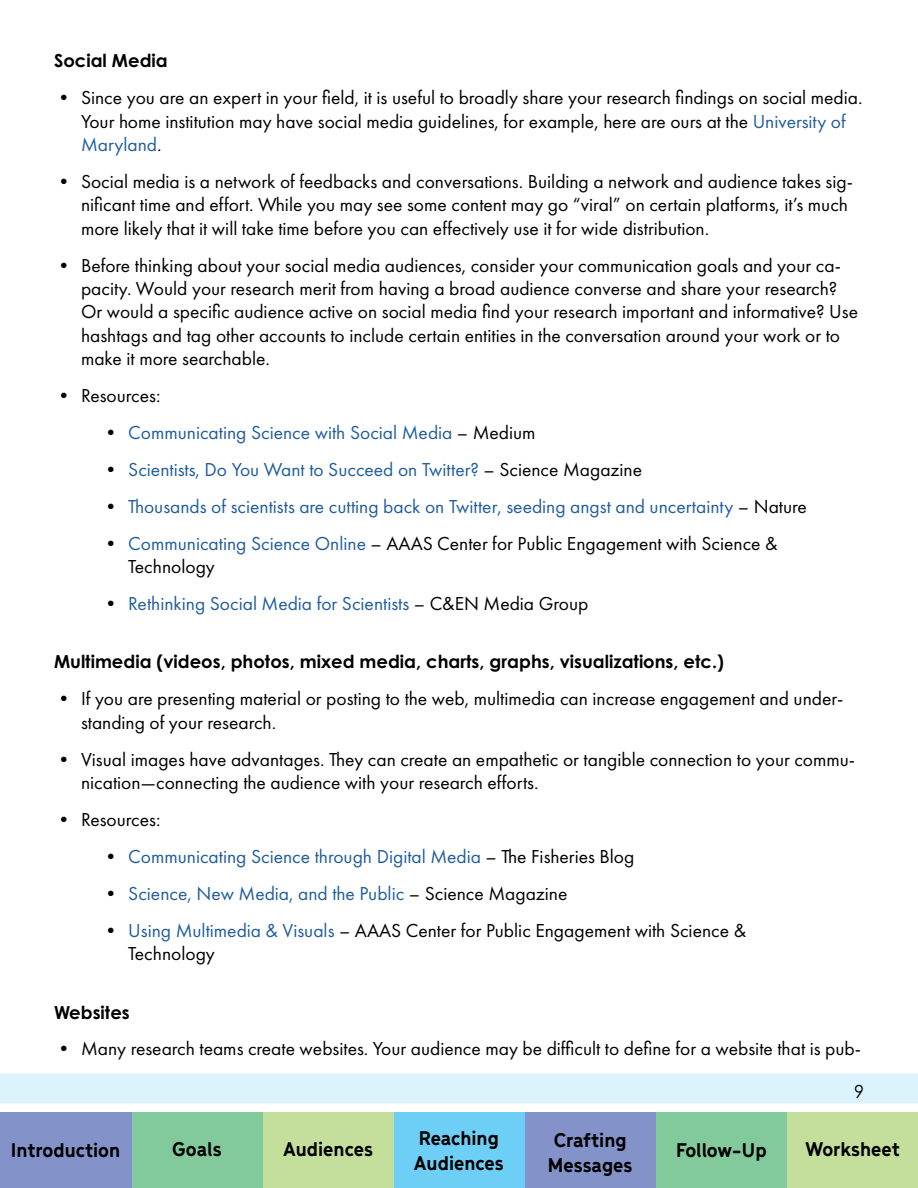
<style>
.page{position:relative;width:918px;height:1188px;background:#fff}
.page>*{position:absolute;margin:0;border:0;box-sizing:border-box;transform-origin:0 0}
.t1{font:700 21px/25.2px "Menca";color:#000}
.t2{font:19.5px/23.4px "Futura PT";color:#000}
.t3{font:19.5px "Futura PT";color:#215e9e}
.t4{font:700 18px "Century Gothic Pro";color:#000}
.t5{font:18px "Century Gothic Pro";color:#000}
.s1{color:#215e9e}
.s2{color:#000}
</style>
<div class="page">
<div style="left:0;top:1074px;width:918px;height:30px;background:#daf3fc"></div>
<div style="left:787px;top:1112px;width:131px;height:76px;background:#c4df9b"></div>
<div style="left:656px;top:1112px;width:131px;height:76px;background:#82ca9c"></div>
<div style="left:525px;top:1112px;width:131px;height:76px;background:#8393ca"></div>
<div style="left:394px;top:1112px;width:131px;height:76px;background:#6dcff6"></div>
<div style="left:262px;top:1112px;width:132px;height:76px;background:#c4df9b"></div>
<div style="left:131px;top:1112px;width:131px;height:76px;background:#82ca9c"></div>
<div style="left:0;top:1112px;width:131px;height:76px;background:#8393ca"></div>
<p class="t4" style="left:54px;top:49px;width:115px">Social Media</p>
<p class="t2" style="left:81px;top:86px;width:783px;text-indent:-27px">• Since you are an expert in your field, it is useful to broadly share your research findings on social media.<br>Your home institution may have social media guidelines, for example, here are ours at the <span class="s1">University of<br>Maryland</span>.</p>
<p class="t2" style="left:81px;top:170px;width:773px;text-indent:-27px">• Social media is a network of feedbacks and conversations. Building a network and audience takes sig&shy;nificant time and effort. While you may see some content may go “viral” on certain platforms, it’s much more likely that it will take time before you can effectively use it for wide distribution.</p>
<p class="t2" style="left:81px;top:253px;width:779px;text-indent:-27px">• Before thinking about your social media audiences, consider your communication goals and your ca&shy;pacity. Would your research merit from having a broad audience converse and share your research?<br>Or would a specific audience active on social media find your research important and informative? Use hashtags and tag other accounts to include certain entities in the conversation around your work or to make it more searchable.</p>
<p class="t2" style="left:54px;top:384px;width:108px">• Resources:</p>
<p class="t3" style="left:101px;top:421px;width:436px"><span class="s2">•</span> Communicating Science with Social Media <span class="s2">– Medium</span></p>
<p class="t3" style="left:101px;top:458px;width:542px"><span class="s2">•</span> Scientists, Do You Want to Succeed on Twitter? <span class="s2">– Science Magazine</span></p>
<p class="t3" style="left:101px;top:495px;width:707px"><span class="s2">•</span> Thousands of scientists are cutting back on Twitter, seeding angst and uncertainty <span class="s2">– Nature</span></p>
<p class="t2" style="left:128px;top:531px;width:651px;text-indent:-27px">• <span class="s1">Communicating Science Online</span> – AAAS Center for Public Engagement with Science &amp;<br>Technology</p>
<p class="t3" style="left:101px;top:592px;width:489px"><span class="s2">•</span> Rethinking Social Media for Scientists <span class="s2">– C&amp;EN Media Group</span></p>
<p class="t4" style="left:54px;top:651px;width:671px">Multimedia (videos, photos, mixed media, charts, graphs, visualizations, etc.)</p>
<p class="t2" style="left:81px;top:687px;width:764px;text-indent:-27px">• If you are presenting material or posting to the web, multimedia can increase engagement and under&shy;standing of your research.</p>
<p class="t2" style="left:81px;top:747px;width:776px;text-indent:-27px">• Visual images have advantages. They can create an empathetic or tangible connection to your commu&shy;nication—connecting the audience with your research efforts.</p>
<p class="t2" style="left:54px;top:808px;width:108px">• Resources:</p>
<p class="t3" style="left:101px;top:845px;width:535px"><span class="s2">•</span> Communicating Science through Digital Media <span class="s2">– The Fisheries Blog</span></p>
<p class="t3" style="left:101px;top:882px;width:468px"><span class="s2">•</span> Science, New Media, and the Public <span class="s2">– Science Magazine</span></p>
<p class="t2" style="left:128px;top:918px;width:619px;text-indent:-27px">• <span class="s1">Using Multimedia &amp; Visuals</span> – AAAS Center for Public Engagement with Science &amp;<br>Technology</p>
<p class="t4" style="left:54px;top:1001px;width:77px">Websites</p>
<p class="t2" style="left:54px;top:1037px;width:809px">• Many research teams create websites. Your audience may be difficult to define for a website that is pub-</p>
<p class="t5" style="left:854px;top:1081px;width:11px">9</p>
<p class="t1" style="left:11px;top:1136px;width:111px">Introduction</p>
<p class="t1" style="left:172px;top:1135px;width:51px">Goals</p>
<p class="t1" style="left:283px;top:1135px;width:92px">Audiences</p>
<p class="t1" style="left:414px;top:1124px;width:92px">Reaching<br>Audiences</p>
<p class="t1" style="left:548px;top:1126px;width:86px">Crafting<br>Messages</p>
<p class="t1" style="left:676px;top:1136px;width:92px">Follow-Up</p>
<p class="t1" style="left:805px;top:1135px;width:96px">Worksheet</p>
</div>
